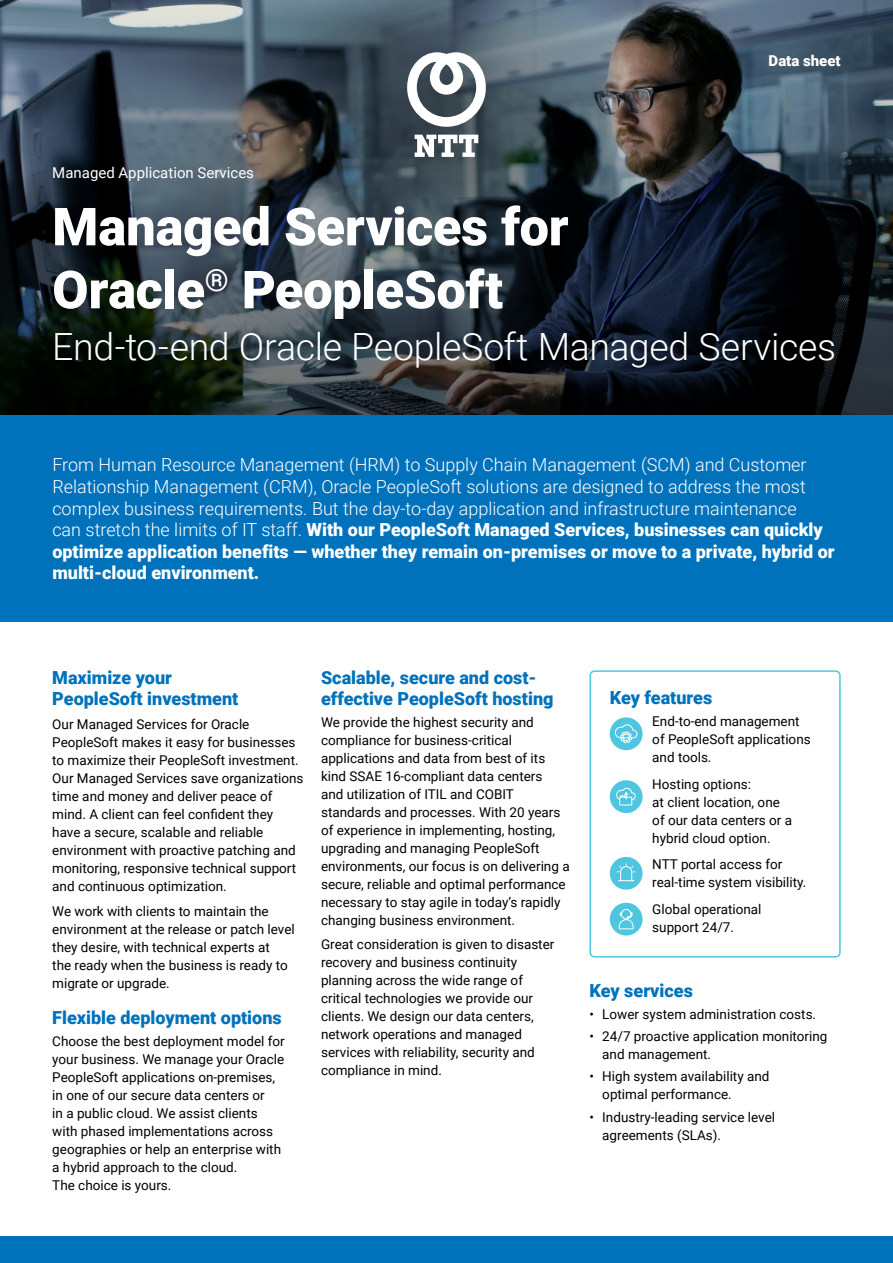
<style>
.page{position:relative;width:893px;height:1263px;background:#fff}
.page>*{position:absolute;margin:0;border:0;box-sizing:border-box;transform-origin:0 0}
.t1{font:900 52.5px/63px "Roboto";letter-spacing:-.005em;color:#fff}
.t2{font:300 37.5px "Roboto";letter-spacing:-.01em;color:#fff}
.t3{font:300 18px/21.6px "Roboto";color:#fff}
.t4{font:900 18px/21px "Roboto";color:#0072bc}
.t5{font:15px "Roboto";color:#fff}
.t6{font:900 15px "Roboto";color:#fff}
.t7{font:13.5px/18px "Roboto";color:#000}
.s1{font-weight:900}
</style>
<div class="page">
<div style="left:0;top:1236px;width:893px;height:27px;background:#0072bc"></div>
<div style="left:589px;top:670px;width:252px;height:287px;border:2px solid #4fc6e0;border-radius:4px"></div>
<svg style="left:0;top:0;width:893px;height:415px;background:#2a343d"></svg>
<div style="left:0;top:415px;width:893px;height:207px;background:#0072bc"></div>
<svg style="left:265px;top:0;width:357px;height:285px;background:#3a4750"></svg>
<svg style="left:415px;top:135px;width:63px;height:22px"></svg>
<svg style="left:407px;top:52px;width:79px;height:75px"></svg>
<div style="left:610px;top:717px;width:33px;height:33px;background:#4fc6e0;border-radius:50%"></div>
<svg style="left:615px;top:724px;width:22px;height:20px"></svg>
<div style="left:610px;top:780px;width:33px;height:33px;background:#4fc6e0;border-radius:50%"></div>
<svg style="left:617px;top:788px;width:19px;height:17px"></svg>
<div style="left:610px;top:903px;width:33px;height:32px;background:#4fc6e0;border-radius:50%"></div>
<svg style="left:618px;top:909px;width:16px;height:20px"></svg>
<div style="left:610px;top:857px;width:33px;height:33px;background:#4fc6e0;border-radius:50%"></div>
<svg style="left:617px;top:863px;width:18px;height:18px"></svg>
<p class="t5" style="left:52px;top:162px;width:203px">Managed Application Services</p>
<h1 class="t1" style="left:52px;top:193px;width:518px">Managed Services for<br>Oracle<sup>®</sup> PeopleSoft</h1>
<p class="t6" style="left:769px;top:50px;width:74px">Data sheet</p>
<h2 class="t2" style="left:52px;top:321px;width:785px">End-to-end Oracle PeopleSoft Managed Services</h2>
<p class="t3" style="left:52px;top:453px;width:784px">From Human Resource Management (HRM) to Supply Chain Management (SCM) and Customer Relationship Management (CRM), Oracle PeopleSoft solutions are designed to address the most complex business requirements. But the day-to-day application and infrastructure maintenance<br>can stretch the limits of IT staff. <span class="s1">With our PeopleSoft Managed Services, businesses can quickly optimize application benefits — whether they remain on-premises or move to a private, hybrid or multi-cloud environment.</span></p>
<h3 class="t4" style="left:52px;top:666px;width:188px">Maximize your<br>PeopleSoft investment</h3>
<p class="t7" style="left:52px;top:715px;width:253px">Our Managed Services for Oracle PeopleSoft makes it easy for businesses to maximize their PeopleSoft investment.<br>Our Managed Services save organizations time and money and deliver peace of mind. A client can feel confident they have a secure, scalable and reliable environment with proactive patching and monitoring, responsive technical support and continuous optimization.</p>
<p class="t7" style="left:52px;top:901px;width:244px">We work with clients to maintain the environment at the release or patch level they desire, with technical experts at<br>the ready when the business is ready to migrate or upgrade.</p>
<h3 class="t4" style="left:52px;top:1006px;width:231px">Flexible deployment options</h3>
<p class="t7" style="left:52px;top:1031px;width:234px">Choose the best deployment model for your business. We manage your Oracle PeopleSoft applications on-premises, in one of our secure data centers or<br>in a public cloud. We assist clients with phased implementations across geographies or help an enterprise with a hybrid approach to the cloud.<br>The choice is yours.</p>
<h3 class="t4" style="left:321px;top:666px;width:234px">Scalable, secure and cost&shy;effective PeopleSoft hosting</h3>
<p class="t7" style="left:321px;top:713px;width:250px">We provide the highest security and compliance for business-critical applications and data from best of its kind SSAE 16-compliant data centers<br>and utilization of ITIL and COBIT standards and processes. With 20 years of experience in implementing, hosting, upgrading and managing PeopleSoft environments, our focus is on delivering a secure, reliable and optimal performance necessary to stay agile in today’s rapidly changing business environment.</p>
<p class="t7" style="left:321px;top:935px;width:235px">Great consideration is given to disaster recovery and business continuity planning across the wide range of critical technologies we provide our clients. We design our data centers, network operations and managed services with reliability, security and compliance in mind.</p>
<h3 class="t4" style="left:610px;top:686px;width:104px">Key features</h3>
<p class="t7" style="left:652px;top:712px;width:160px">End-to-end management of PeopleSoft applications and tools.</p>
<p class="t7" style="left:652px;top:774px;width:141px">Hosting options:<br>at client location, one of our data centers or a hybrid cloud option.</p>
<p class="t7" style="left:652px;top:855px;width:156px">NTT portal access for real-time system visibility.</p>
<p class="t7" style="left:652px;top:899px;width:111px">Global operational support 24/7.</p>
<h3 class="t4" style="left:589px;top:979px;width:105px">Key services</h3>
<p class="t7" style="left:589px;top:1004px;width:228px">• Lower system administration costs.</p>
<p class="t7" style="left:602px;top:1027px;width:227px;text-indent:-13px">• 24/7 proactive application monitoring and management.</p>
<p class="t7" style="left:602px;top:1067px;width:169px;text-indent:-13px">• High system availability and optimal performance.</p>
<p class="t7" style="left:602px;top:1107px;width:174px;text-indent:-13px">• Industry-leading service level agreements (SLAs).</p>
</div>
